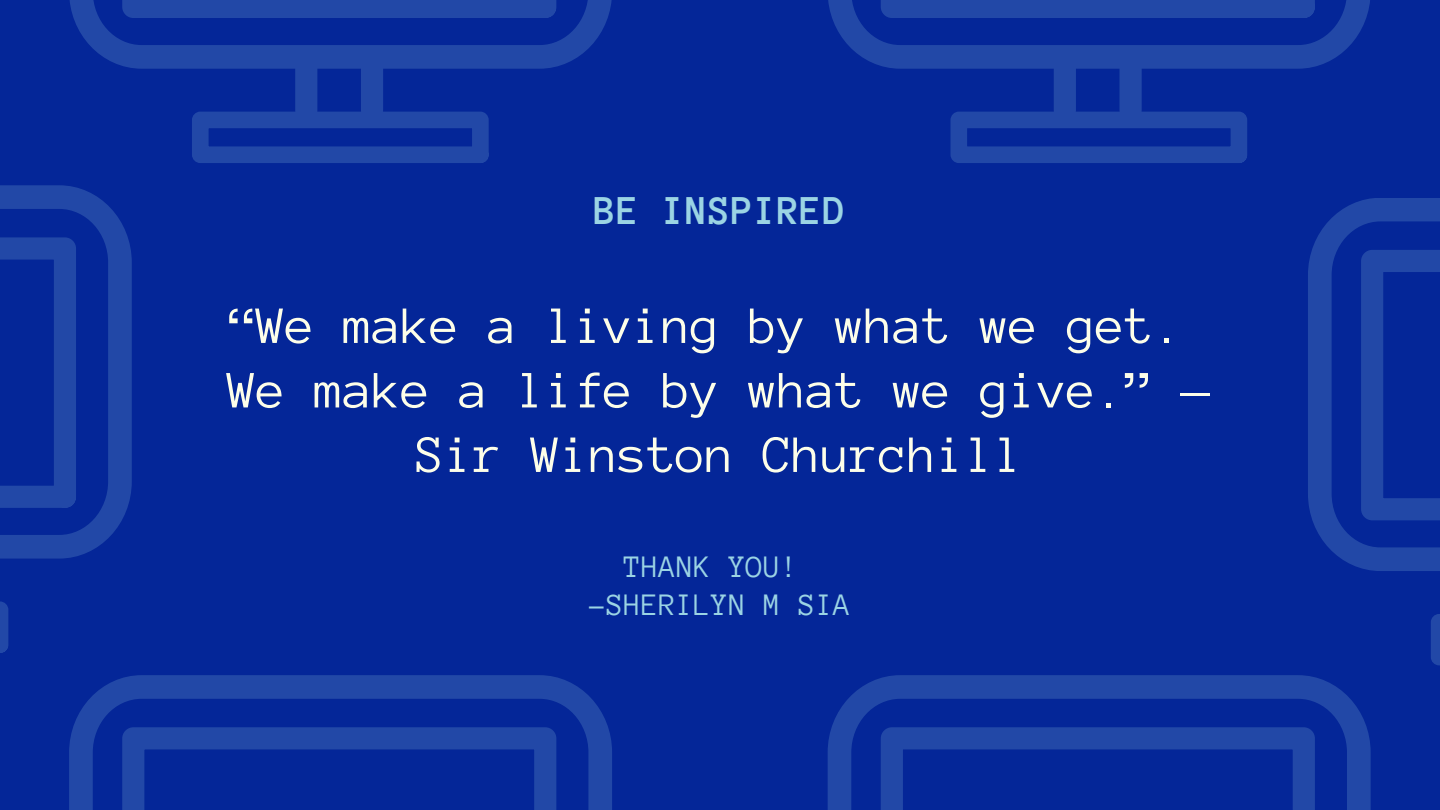
<style>
.page{position:relative;width:1440px;height:810px;background:#042698}
.page>*{position:absolute;margin:0;border:0;box-sizing:border-box;transform-origin:0 0}
.t1{font:54px/64.5px "Anonymous Pro";letter-spacing:-.01em;color:#fdfee9;text-align:center}
.t2{font:700 42px "Anonymous Pro";color:#9bd4e4}
.t3{font:32px/38.2px "Anonymous Pro";color:#9bd4e4;text-align:center}
</style>
<div class="page">
<svg style="left:69px;top:0;width:543px;height:163px"></svg>
<svg style="left:828px;top:0;width:542px;height:163px"></svg>
<svg style="left:828px;top:676px;width:543px;height:134px"></svg>
<svg style="left:881px;top:727px;width:437px;height:83px"></svg>
<svg style="left:69px;top:676px;width:543px;height:134px"></svg>
<svg style="left:122px;top:727px;width:438px;height:83px"></svg>
<svg style="left:0;top:186px;width:132px;height:373px"></svg>
<svg style="left:0;top:237px;width:79px;height:274px"></svg>
<svg style="left:0;top:601px;width:9px;height:52px"></svg>
<svg style="left:1308px;top:198px;width:132px;height:373px"></svg>
<svg style="left:1361px;top:250px;width:79px;height:274px"></svg>
<svg style="left:1431px;top:614px;width:9px;height:51px"></svg>
<p class="t2" style="left:594px;top:189px;width:253px">BE INSPIRED</p>
<p class="t1" style="left:228px;top:294px;width:986px">“We make a living by what we get.<br>We make a life by what we give.” —<br>Sir Winston Churchill</p>
<p class="t3" style="left:589px;top:548px;width:263px">THANK YOU! -SHERILYN M SIA</p>
</div>
